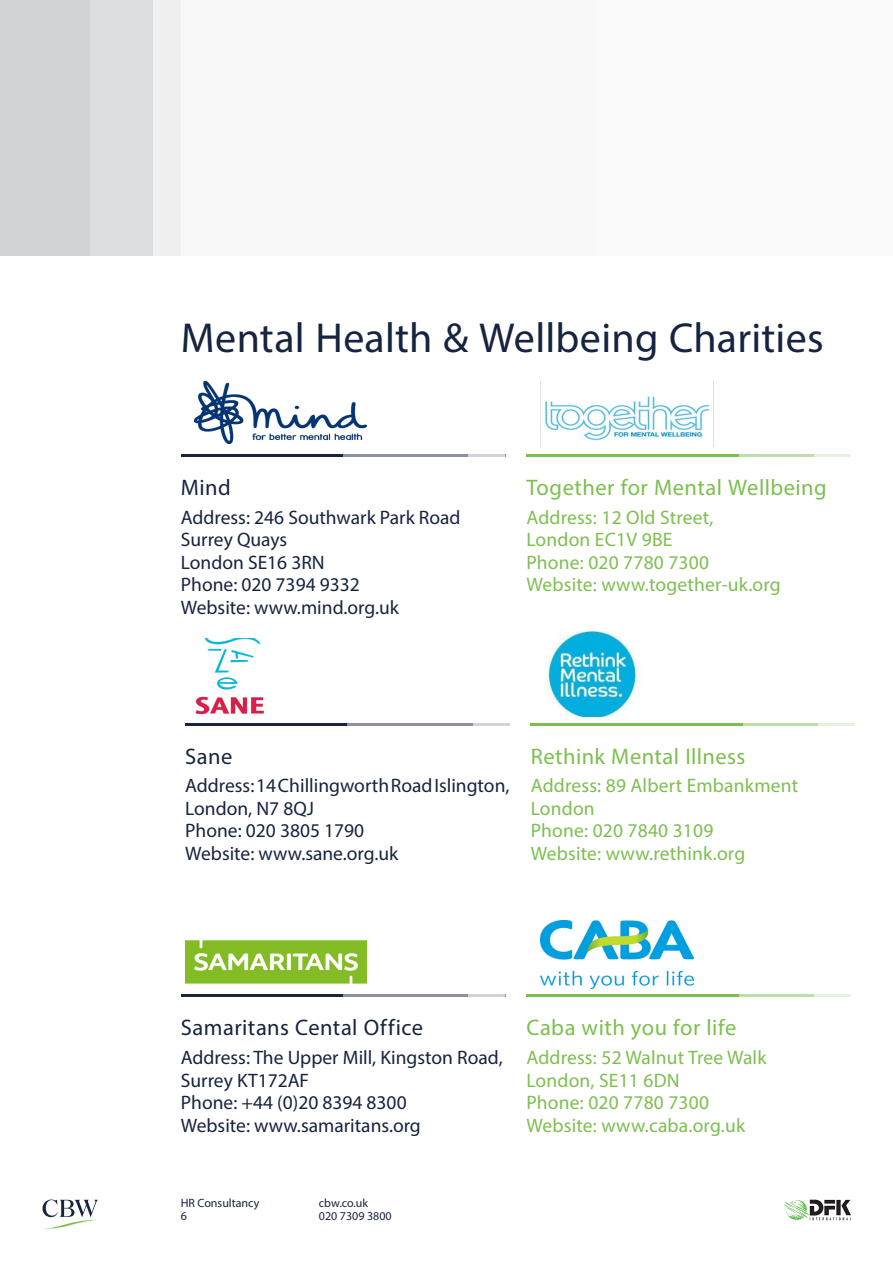
<style>
.page{position:relative;width:893px;height:1263px;background:#fff}
.page>*{position:absolute;margin:0;border:0;box-sizing:border-box;transform-origin:0 0}
.t1{font:42px "Myriad Pro";letter-spacing:.005em;color:#172440}
.Subtitle{font:22.5px "Myriad Pro";letter-spacing:.02em;color:#7dbf4f}
.Subtitle-2{font:22.5px "Myriad Pro";letter-spacing:.02em;color:#172440}
.Large_Copy{font:19.5px/22.5px "Myriad Pro";color:#172440}
.Large_Copy-2{font:19.5px "Myriad Pro";letter-spacing:.01em;color:#7dbf4f}
.t2{font:12px/13.5px "Myriad Pro";color:#172440}
</style>
<div class="page">
<hr style="left:181px;top:454px;width:324px;height:3px;background:#172440">
<hr style="left:526px;top:454px;width:325px;height:3px;background:#7dbf4f">
<hr style="left:343px;top:454px;width:162px;height:3px;background:#8b919f">
<hr style="left:739px;top:454px;width:112px;height:3px;background:#bedfa7">
<hr style="left:469px;top:454px;width:36px;height:3px;background:#d1d3d9">
<hr style="left:814px;top:454px;width:37px;height:3px;background:#e5f2dc">
<hr style="left:185px;top:723px;width:324px;height:2px;background:#172440">
<hr style="left:531px;top:723px;width:324px;height:2px;background:#7dbf4f">
<hr style="left:347px;top:723px;width:162px;height:2px;background:#8b919f">
<hr style="left:744px;top:723px;width:111px;height:2px;background:#bedfa7">
<hr style="left:473px;top:723px;width:36px;height:2px;background:#d1d3d9">
<hr style="left:818px;top:723px;width:37px;height:2px;background:#e5f2dc">
<hr style="left:181px;top:995px;width:324px;height:2px;background:#172440">
<hr style="left:526px;top:995px;width:325px;height:2px;background:#7dbf4f">
<hr style="left:343px;top:995px;width:162px;height:2px;background:#8b919f">
<hr style="left:739px;top:995px;width:112px;height:2px;background:#bedfa7">
<hr style="left:469px;top:995px;width:36px;height:2px;background:#d1d3d9">
<hr style="left:814px;top:995px;width:37px;height:2px;background:#e5f2dc">
<img style="left:194px;top:382px;width:173px;height:62px">
<img style="left:545px;top:396px;width:165px;height:45px">
<img style="left:195px;top:638px;width:70px;height:77px">
<img style="left:546px;top:631px;width:93px;height:86px">
<img style="left:185px;top:940px;width:181px;height:44px">
<img style="left:541px;top:921px;width:153px;height:67px">
<div style="left:0;top:0;width:91px;height:255px;background:#d1d2d4"></div>
<div style="left:91px;top:0;width:69px;height:255px;background:#dddee0"></div>
<div style="left:595px;top:0;width:298px;height:255px;background:#fafafa"></div>
<div style="left:153px;top:0;width:28px;height:255px;background:#f0f0f0"></div>
<div style="left:181px;top:0;width:414px;height:255px;background:#f8f8f8"></div>
<svg style="left:43px;top:1199px;width:55px;height:30px"></svg>
<img style="left:785px;top:1199px;width:65px;height:22px">
<p class="t1" style="left:181px;top:312px;width:644px">Mental Health &amp; Wellbeing Charities</p>
<p class="Subtitle-2" style="left:181px;top:474px;width:52px">Mind</p>
<p class="Large_Copy" style="left:181px;top:506px;width:281px">Address: 246 Southwark Park Road</p>
<p class="Large_Copy" style="left:181px;top:528px;width:108px">Surrey Quays</p>
<p class="Large_Copy" style="left:181px;top:551px;width:145px">London SE16 3RN</p>
<p class="Large_Copy" style="left:181px;top:573px;width:180px">Phone: 020 7394 9332</p>
<p class="Large_Copy" style="left:181px;top:596px;width:220px">Website: www.mind.org.uk</p>
<p class="Subtitle" style="left:526px;top:474px;width:302px">Together for Mental Wellbeing</p>
<p class="Large_Copy-2" style="left:526px;top:505px;width:189px">Address: 12 Old Street,</p>
<p class="Large_Copy-2" style="left:526px;top:528px;width:147px">London EC1V 9BE</p>
<p class="Large_Copy-2" style="left:526px;top:550px;width:184px">Phone: 020 7780 7300</p>
<p class="Large_Copy-2" style="left:526px;top:573px;width:256px">Website: www.together-uk.org</p>
<p class="Subtitle-2" style="left:185px;top:742px;width:49px">Sane</p>
<p class="Large_Copy" style="left:185px;top:774px;width:326px">Address: 14 Chillingworth Road Islington,<br>London, N7 8QJ</p>
<p class="Large_Copy" style="left:185px;top:819px;width:180px">Phone: 020 3805 1790</p>
<p class="Large_Copy" style="left:185px;top:842px;width:215px">Website: www.sane.org.uk</p>
<p class="Subtitle" style="left:531px;top:742px;width:216px">Rethink Mental Illness</p>
<p class="Large_Copy-2" style="left:531px;top:774px;width:269px">Address: 89 Albert Embankment</p>
<p class="Large_Copy-2" style="left:531px;top:796px;width:65px">London</p>
<p class="Large_Copy-2" style="left:531px;top:819px;width:184px">Phone: 020 7840 3109</p>
<p class="Large_Copy-2" style="left:531px;top:841px;width:216px">Website: www.rethink.org</p>
<p class="Subtitle-2" style="left:181px;top:1014px;width:244px">Samaritans Cental Office</p>
<p class="Large_Copy" style="left:181px;top:1046px;width:323px">Address: The Upper Mill, Kingston Road,<br>Surrey KT172AF</p>
<p class="Large_Copy" style="left:181px;top:1091px;width:227px">Phone: +44 (0)20 8394 8300</p>
<p class="Large_Copy" style="left:181px;top:1114px;width:241px">Website: www.samaritans.org</p>
<p class="Subtitle" style="left:526px;top:1014px;width:211px">Caba with you for life</p>
<p class="Large_Copy-2" style="left:526px;top:1046px;width:242px">Address: 52 Walnut Tree Walk</p>
<p class="Large_Copy-2" style="left:526px;top:1068px;width:155px">London, SE11 6DN</p>
<p class="Large_Copy-2" style="left:526px;top:1091px;width:184px">Phone: 020 7780 7300</p>
<p class="Large_Copy-2" style="left:526px;top:1113px;width:220px">Website: www.caba.org.uk</p>
<p class="t2" style="left:181px;top:1196px;width:80px">HR Consultancy<br>6</p>
<p class="t2" style="left:319px;top:1196px;width:74px">cbw.co.uk<br>020 7309 3800</p>
</div>
